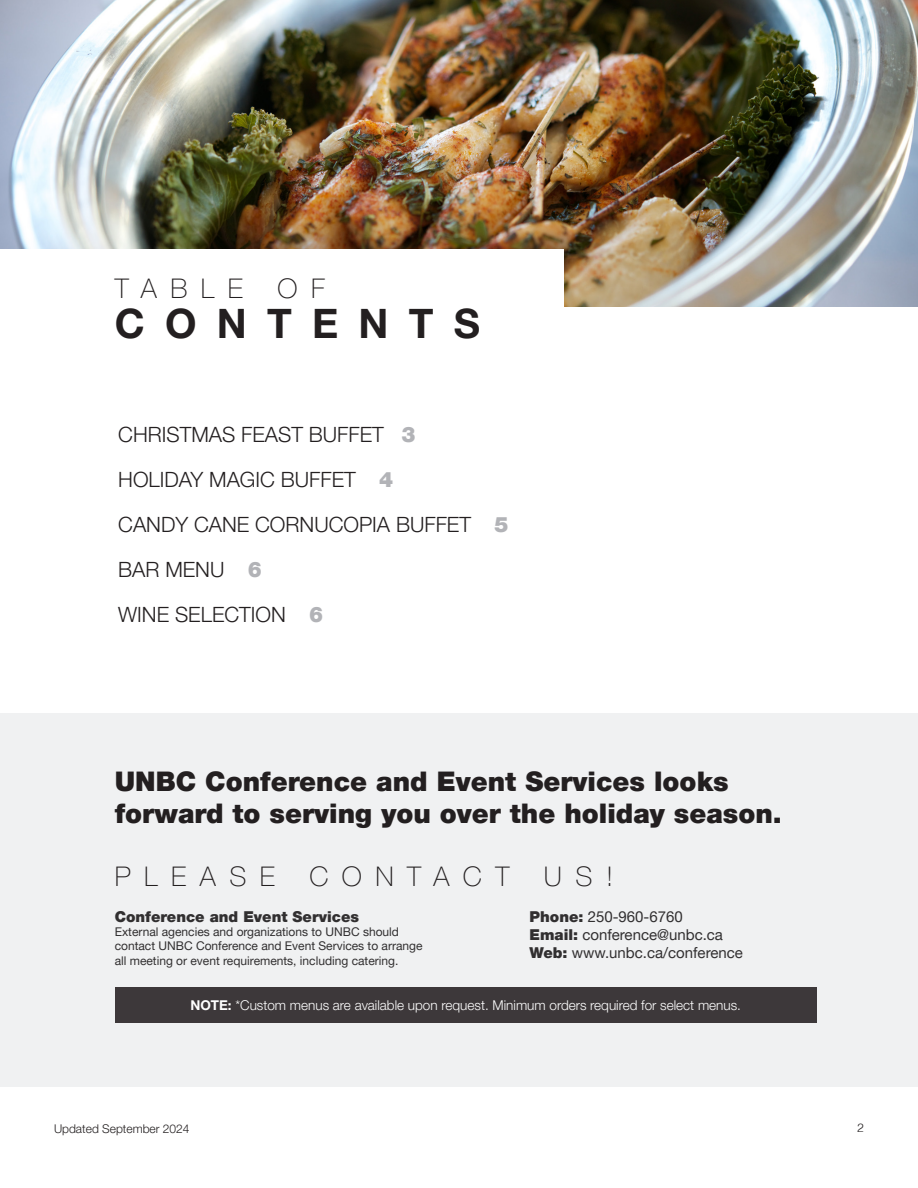
<style>
.page{position:relative;width:918px;height:1188px;background:#fff}
.page>*{position:absolute;margin:0;border:0;box-sizing:border-box;transform-origin:0 0}
.t1{font:700 40.5px "Helvetica Neue LT Pro";letter-spacing:.5em;color:#231f20}
.t2{font:900 27px/32.4px "Helvetica Neue LT Pro";color:#231f20}
.t3{font:100 27px "Helvetica Neue LT Pro";letter-spacing:.5em;color:#231f20}
.t4{font:300 21px "Helvetica Neue LT Pro";color:#231f20}
.t5{font:15px "Helvetica Neue LT Pro";color:#312f30}
.t6{font:900 15px "Helvetica Neue LT Pro";color:#312f30}
.t7{font:300 13.5px "Helvetica Neue LT Pro";color:#fff}
.t8{font:12px "Helvetica Neue LT Pro";color:#312f30}
.t9{font:300 12px "Helvetica Neue LT Pro";color:#231f20}
.t10{font:300 12px "Helvetica";color:#231f20}
.s1{font-weight:900;color:#b2b3b7}
.s2{font-weight:900}
.s3{font-weight:700}
</style>
<div class="page">
<div style="left:0;top:713px;width:918px;height:374px;background:#f0f1f2"></div>
<img style="left:0;top:0;width:918px;height:306px">
<div style="left:0;top:249px;width:563px;height:118px;background:#fff"></div>
<div style="left:115px;top:987px;width:702px;height:36px;background:#3d383a"></div>
<p class="t3" style="left:115px;top:272px;width:130px">TABLE</p>
<p class="t3" style="left:278px;top:272px;width:49px">O F</p>
<p class="t1" style="left:115px;top:299px;width:367px">CONTENTS</p>
<p class="t4" style="left:118px;top:422px;width:299px">CHRISTMAS FEAST BUFFET <span class="s1">3</span></p>
<p class="t4" style="left:118px;top:467px;width:277px">HOLIDAY MAGIC BUFFET <span class="s1">4</span></p>
<p class="t4" style="left:118px;top:512px;width:392px">CANDY CANE CORNUCOPIA BUFFET <span class="s1">5</span></p>
<p class="t4" style="left:118px;top:557px;width:145px">BAR MENU <span class="s1">6</span></p>
<p class="t4" style="left:118px;top:602px;width:207px">WINE SELECTION <span class="s1">6</span></p>
<p class="t2" style="left:115px;top:765px;width:669px">UNBC Conference and Event Services looks forward to serving you over the holiday season.</p>
<p class="t3" style="left:115px;top:860px;width:162px">PLEASE</p>
<p class="t3" style="left:309px;top:860px;width:202px">CONTACT</p>
<p class="t3" style="left:544px;top:860px;width:71px">US!</p>
<p class="t6" style="left:115px;top:907px;width:246px">Conference and Event Services</p>
<p class="t8" style="left:115px;top:924px;width:286px">External agencies and organizations to UNBC should</p>
<p class="t8" style="left:115px;top:939px;width:309px">contact UNBC Conference and Event Services to arrange</p>
<p class="t8" style="left:115px;top:953px;width:285px">all meeting or event requirements, including catering.</p>
<p class="t5" style="left:530px;top:907px;width:155px"><span class="s2">Phone:</span> 250-960-6760</p>
<p class="t5" style="left:530px;top:925px;width:195px"><span class="s2">Email:</span> conference@unbc.ca</p>
<p class="t5" style="left:530px;top:943px;width:215px"><span class="s2">Web:</span> www.unbc.ca/conference</p>
<p class="t7" style="left:190px;top:997px;width:552px"><span class="s3">NOTE:</span> *Custom menus are available upon request. Minimum orders required for select menus.</p>
<p class="t9" style="left:54px;top:1122px;width:137px">Updated September 2024</p>
<p class="t10" style="left:857px;top:1117px;width:8px">2</p>
</div>
